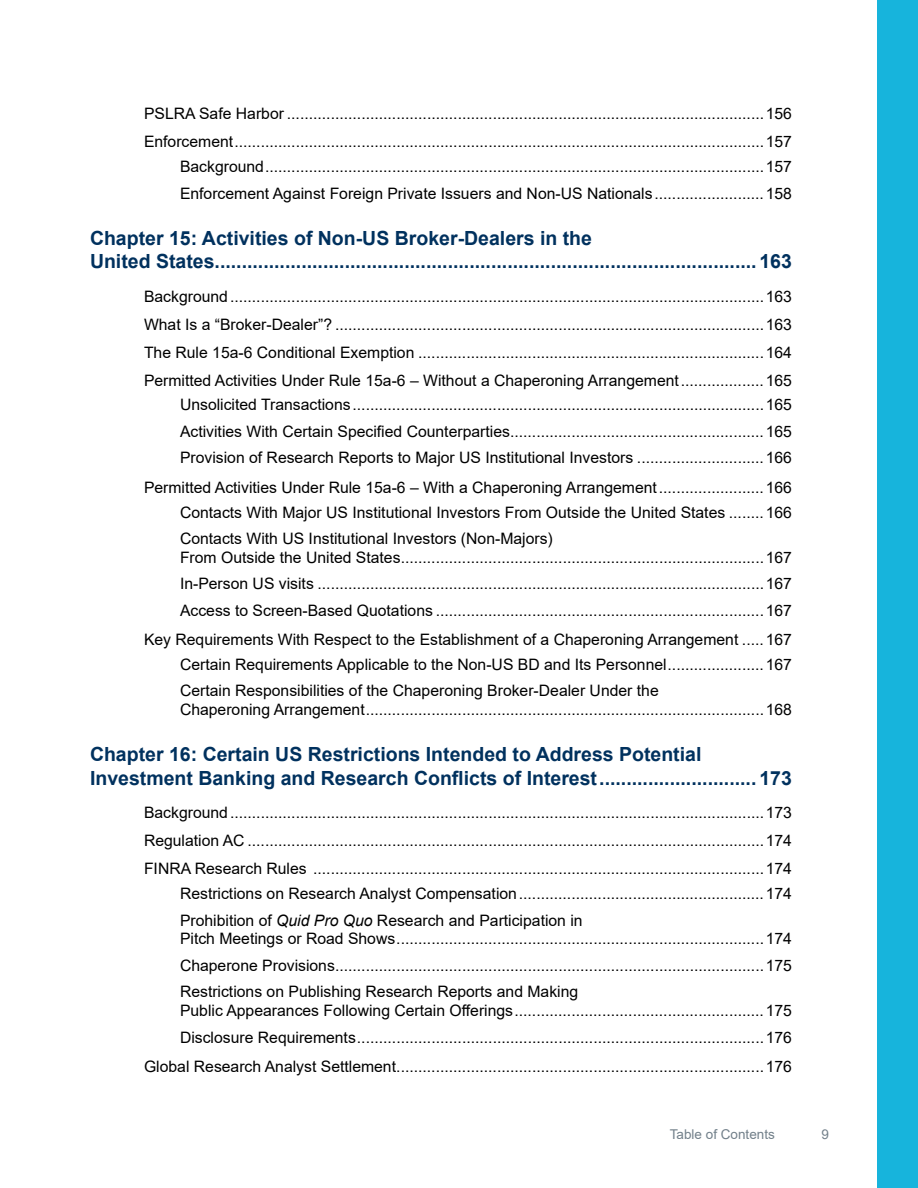
<style>
.page{position:relative;width:918px;height:1188px;background:#fff}
.page>*{position:absolute;margin:0;border:0;box-sizing:border-box;transform-origin:0 0}
.TOC_Lev_1{font:700 19.5px/23.4px "Arial";color:#00315e}
.TOC_Lev_3{font:15.75px/18.9px "Arial";color:#000}
.TOC_Lev_2{font:15.75px "Arial";color:#000}
.t1{font:13.5px "Arial";color:#72808a}
.s1{font-style:italic}
</style>
<div class="page">
<div style="left:878px;top:0;width:40px;height:1188px;background:#17b4dc"></div>
<p class="TOC_Lev_2" style="left:144px;top:103px;width:649px">PSLRA Safe Harbor .............................................................................................................156</p>
<p class="TOC_Lev_2" style="left:144px;top:131px;width:649px">Enforcement.........................................................................................................................157</p>
<p class="TOC_Lev_3" style="left:180px;top:157px;width:613px">Background..................................................................................................................157</p>
<p class="TOC_Lev_3" style="left:180px;top:184px;width:613px">Enforcement Against Foreign Private Issuers and Non-US Nationals.........................158</p>
<p class="TOC_Lev_1" style="left:90px;top:226px;width:703px">Chapter 15: Activities of Non-US Broker-Dealers in the<br>United States.................................................................................................... 163</p>
<p class="TOC_Lev_2" style="left:144px;top:285px;width:649px">Background..........................................................................................................................163</p>
<p class="TOC_Lev_2" style="left:144px;top:313px;width:649px">What Is a “Broker-Dealer”? ..................................................................................................163</p>
<p class="TOC_Lev_2" style="left:144px;top:341px;width:649px">The Rule 15a-6 Conditional Exemption ...............................................................................164</p>
<p class="TOC_Lev_2" style="left:144px;top:369px;width:649px">Permitted Activities Under Rule 15a-6 – Without a Chaperoning Arrangement...................165</p>
<p class="TOC_Lev_3" style="left:180px;top:395px;width:613px">Unsolicited Transactions..............................................................................................165</p>
<p class="TOC_Lev_3" style="left:180px;top:422px;width:613px">Activities With Certain Specified Counterparties..........................................................165</p>
<p class="TOC_Lev_3" style="left:180px;top:448px;width:613px">Provision of Research Reports to Major US Institutional Investors .............................166</p>
<p class="TOC_Lev_2" style="left:144px;top:476px;width:649px">Permitted Activities Under Rule 15a-6 – With a Chaperoning Arrangement........................166</p>
<p class="TOC_Lev_3" style="left:180px;top:502px;width:613px">Contacts With Major US Institutional Investors From Outside the United States ........166</p>
<p class="TOC_Lev_3" style="left:180px;top:529px;width:613px">Contacts With US Institutional Investors (Non-Majors)<br>From Outside the United States...................................................................................167</p>
<p class="TOC_Lev_3" style="left:180px;top:574px;width:613px">In-Person US visits ......................................................................................................167</p>
<p class="TOC_Lev_3" style="left:180px;top:601px;width:613px">Access to Screen-Based Quotations ...........................................................................167</p>
<p class="TOC_Lev_2" style="left:144px;top:629px;width:649px">Key Requirements With Respect to the Establishment of a Chaperoning Arrangement .....167</p>
<p class="TOC_Lev_3" style="left:180px;top:655px;width:613px">Certain Requirements Applicable to the Non-US BD and Its Personnel......................167</p>
<p class="TOC_Lev_3" style="left:180px;top:681px;width:613px">Certain Responsibilities of the Chaperoning Broker-Dealer Under the<br>Chaperoning Arrangement...........................................................................................168</p>
<p class="TOC_Lev_1" style="left:90px;top:743px;width:703px">Chapter 16: Certain US Restrictions Intended to Address Potential<br>Investment Banking and Research Conflicts of Interest............................. 173</p>
<p class="TOC_Lev_2" style="left:144px;top:802px;width:649px">Background..........................................................................................................................173</p>
<p class="TOC_Lev_2" style="left:144px;top:830px;width:649px">Regulation AC ......................................................................................................................174</p>
<p class="TOC_Lev_2" style="left:144px;top:858px;width:649px">FINRA Research Rules .......................................................................................................174</p>
<p class="TOC_Lev_3" style="left:180px;top:884px;width:613px">Restrictions on Research Analyst Compensation........................................................174</p>
<p class="TOC_Lev_3" style="left:180px;top:910px;width:613px">Prohibition of <span class="s1">Quid Pro Quo</span> Research and Participation in<br>Pitch Meetings or Road Shows....................................................................................174</p>
<p class="TOC_Lev_3" style="left:180px;top:956px;width:613px">Chaperone Provisions..................................................................................................175</p>
<p class="TOC_Lev_3" style="left:180px;top:982px;width:613px">Restrictions on Publishing Research Reports and Making<br>Public Appearances Following Certain Offerings.........................................................175</p>
<p class="TOC_Lev_3" style="left:180px;top:1027px;width:613px">Disclosure Requirements.............................................................................................176</p>
<p class="TOC_Lev_2" style="left:144px;top:1056px;width:649px">Global Research Analyst Settlement....................................................................................176</p>
<p class="t1" style="left:670px;top:1125px;width:107px">Table of Contents</p>
<p class="t1" style="left:821px;top:1125px;width:9px">9</p>
</div>
